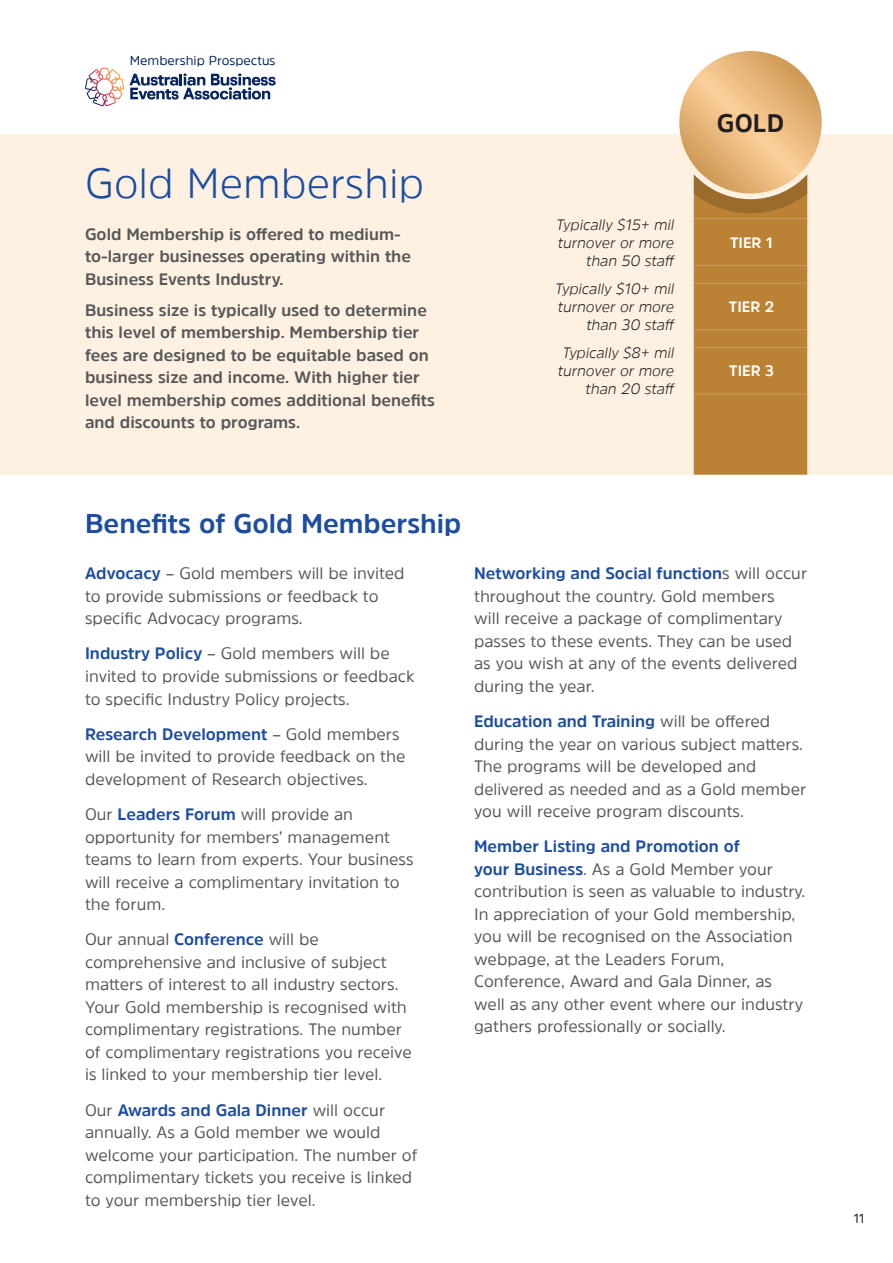
<style>
.page{position:relative;width:893px;height:1263px;background:#fff}
.page>*{position:absolute;margin:0;border:0;box-sizing:border-box;transform-origin:0 0}
.Body{font:300 42px "Amsi Pro";color:#1c4da1}
.Body-2{font:700 27px "Amsi Pro";color:#1c4da1}
.Body-3{font:700 25.35px "Amsi Pro";color:#231f20}
.Body-4{font:16.5px/22.5px "Amsi Pro";color:#57585a}
.Body-5{font:700 16.5px/22.5px "Amsi Pro";color:#57585a}
.Body-6{font:italic 300 15px/18px "Amsi Pro";color:#231f20;text-align:right}
.Body-7{font:700 15px "Amsi Pro";color:#fff}
.Body-8{font:12.9px "Amsi Pro";color:#052460}
.Body-9{font:12.9px "Amsi Pro";color:#231f20}
.s1{font-weight:700;color:#1c4da1}
</style>
<div class="page">
<div style="left:0;top:134px;width:893px;height:341px;background:#fef1e1"></div>
<svg style="left:85px;top:68px;width:191px;height:38px"></svg>
<svg style="left:679px;top:51px;width:143px;height:142px;background:#e9b97e"></svg>
<svg style="left:694px;top:174px;width:113px;height:301px;background:#bc853b"></svg>
<hr style="left:694px;top:218px;width:113px;height:1px;background:#c99b5e">
<hr style="left:694px;top:265px;width:113px;height:1px;background:#c99b5e">
<hr style="left:694px;top:329px;width:113px;height:1px;background:#c99b5e">
<hr style="left:694px;top:347px;width:113px;height:1px;background:#c99b5e">
<hr style="left:694px;top:394px;width:113px;height:1px;background:#c99b5e">
<hr style="left:694px;top:283px;width:113px;height:1px;background:#c99b5e">
<p class="Body-8" style="left:130px;top:52px;width:147px">Membership Prospectus</p>
<p class="Body" style="left:85px;top:154px;width:341px">Gold Membership</p>
<p class="Body-5" style="left:85px;top:222px;width:327px">Gold Membership is offered to medium&shy;to-larger businesses operating within the<br>Business Events Industry.</p>
<p class="Body-5" style="left:85px;top:298px;width:351px">Business size is typically used to determine this level of membership. Membership tier fees are designed to be equitable based on business size and income. With higher tier level membership comes additional benefits and discounts to programs.</p>
<p class="Body-6" style="left:556px;top:215px;width:120px">Typically $15+ mil turnover or more than 50 staff</p>
<p class="Body-6" style="left:555px;top:279px;width:122px">Typically $10+ mil turnover or more than 30 staff</p>
<p class="Body-6" style="left:558px;top:344px;width:119px">Typically $8+ mil turnover or more than 20 staff</p>
<p class="Body-3" style="left:717px;top:105px;width:69px">GOLD</p>
<p class="Body-7" style="left:730px;top:232px;width:45px">TIER 1</p>
<p class="Body-7" style="left:729px;top:296px;width:47px">TIER 2</p>
<p class="Body-7" style="left:729px;top:361px;width:46px">TIER 3</p>
<p class="Body-2" style="left:85px;top:504px;width:378px">Benefits of Gold Membership</p>
<p class="Body-4" style="left:85px;top:562px;width:321px"><span class="s1">Advocacy</span> – Gold members will be invited to provide submissions or feedback to specific Advocacy programs.</p>
<p class="Body-4" style="left:85px;top:642px;width:331px"><span class="s1">Industry Policy</span> – Gold members will be invited to provide submissions or feedback to specific Industry Policy projects.</p>
<p class="Body-4" style="left:85px;top:722px;width:322px"><span class="s1">Research Development</span> – Gold members will be invited to provide feedback on the development of Research objectives.</p>
<p class="Body-4" style="left:85px;top:802px;width:330px">Our <span class="s1">Leaders Forum</span> will provide an opportunity for members’ management teams to learn from experts. Your business will receive a complimentary invitation to the forum.</p>
<p class="Body-4" style="left:85px;top:928px;width:328px">Our annual <span class="s1">Conference</span> will be comprehensive and inclusive of subject matters of interest to all industry sectors.<br>Your Gold membership is recognised with complimentary registrations. The number of complimentary registrations you receive is linked to your membership tier level.</p>
<p class="Body-4" style="left:85px;top:1098px;width:334px">Our <span class="s1">Awards and Gala Dinner</span> will occur annually. As a Gold member we would welcome your participation. The number of complimentary tickets you receive is linked to your membership tier level.</p>
<p class="Body-4" style="left:474px;top:562px;width:335px"><span class="s1">Networking and Social function</span>s will occur throughout the country. Gold members<br>will receive a package of complimentary passes to these events. They can be used as you wish at any of the events delivered during the year.</p>
<p class="Body-4" style="left:474px;top:709px;width:334px"><span class="s1">Education and Training</span> will be offered during the year on various subject matters.<br>The programs will be developed and delivered as needed and as a Gold member you will receive program discounts.</p>
<p class="Body-4" style="left:474px;top:835px;width:333px"><span class="s1">Member Listing and Promotion of<br>your Business</span>. As a Gold Member your contribution is seen as valuable to industry.<br>In appreciation of your Gold membership, you will be recognised on the Association webpage, at the Leaders Forum, Conference, Award and Gala Dinner, as well as any other event where our industry gathers professionally or socially.</p>
<p class="Body-9" style="left:853px;top:1210px;width:13px">11</p>
</div>
